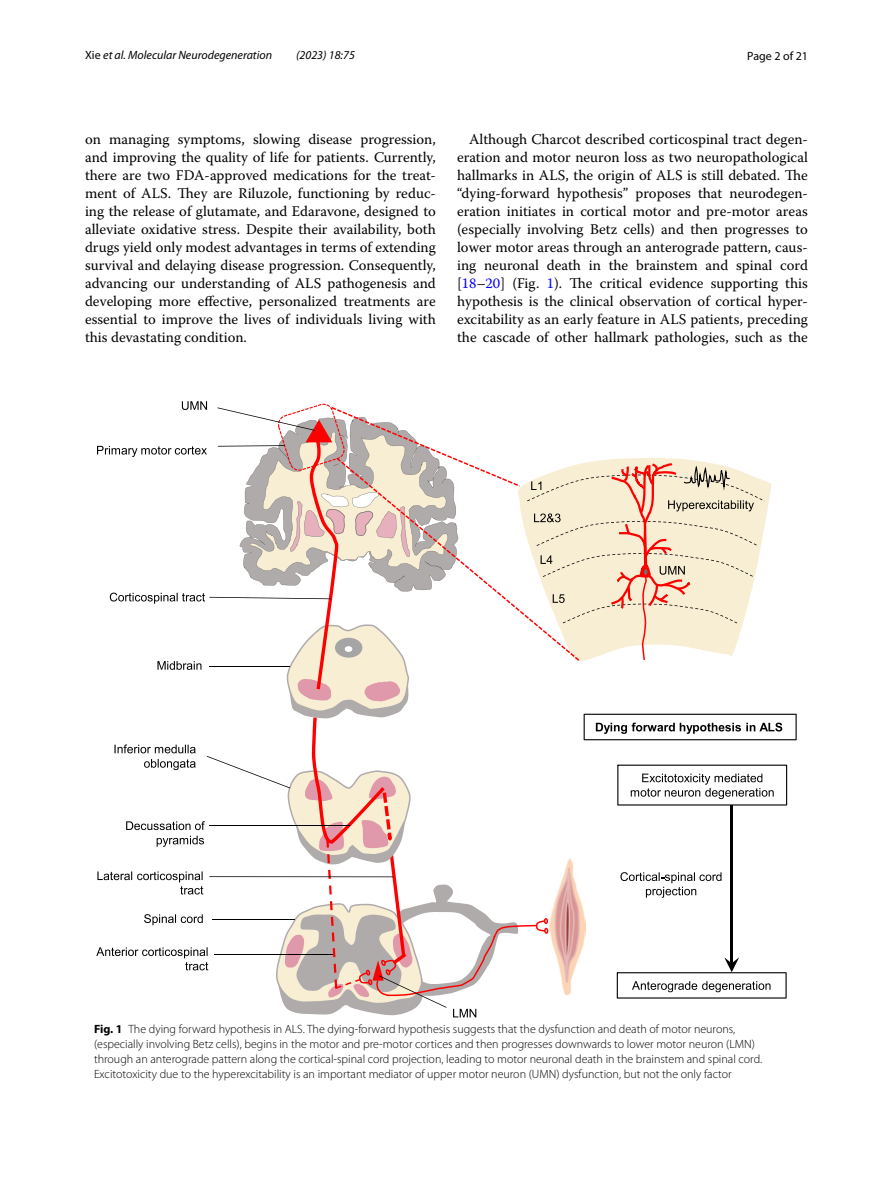
<style>
.page{position:relative;width:893px;height:1187px;background:#fff}
.page>*{position:absolute;margin:0;border:0;box-sizing:border-box;transform-origin:0 0}
.t1{font:14.7px/18px "Warnock Pro";color:#000;text-align:justify}
.t2{font:300 12px/15px "Myriad Pro";color:#000}
.t3{font:italic 12px "Myriad Pro";color:#000}
.t4{font:12px "Myriad Pro";color:#000}
.s1{font-style:normal}
.s2{color:#00f}
.s3{font-weight:700}
</style>
<div class="page">
<svg style="left:96px;top:401px;width:701px;height:616px"></svg>
<img style="left:550px;top:858px;width:35px;height:136px">
<p class="t3" style="left:85px;top:48px;width:189px"><span class="s1">Xie</span> et al. Molecular Neurodegeneration</p>
<p class="t3" style="left:296px;top:48px;width:60px">(2023) 18:75</p>
<p class="t4" style="left:747px;top:48px;width:62px">Page 2 of 21</p>
<p class="t1" style="left:85px;top:130px;width:352px">on managing symptoms, slowing disease progression, and improving the quality of life for patients. Currently, there are two FDA-approved medications for the treat&shy;ment of ALS. They are Riluzole, functioning by reduc&shy;ing the release of glutamate, and Edaravone, designed to alleviate oxidative stress. Despite their availability, both drugs yield only modest advantages in terms of extending survival and delaying disease progression. Consequently, advancing our understanding of ALS pathogenesis and developing more effective, personalized treatments are essential to improve the lives of individuals living with this devastating condition.</p>
<p class="t1" style="left:457px;top:130px;width:352px;text-indent:12px">Although Charcot described corticospinal tract degen&shy;eration and motor neuron loss as two neuropathological hallmarks in ALS, the origin of ALS is still debated. The “dying-forward hypothesis” proposes that neurodegen&shy;eration initiates in cortical motor and pre-motor areas (especially involving Betz cells) and then progresses to lower motor areas through an anterograde pattern, caus&shy;ing neuronal death in the brainstem and spinal cord [<span class="s2">18</span>–<span class="s2">20</span>] (Fig. <span class="s2">1</span>). The critical evidence supporting this hypothesis is the clinical observation of cortical hyper&shy;excitability as an early feature in ALS patients, preceding the cascade of other hallmark pathologies, such as the</p>
<p class="t2" style="left:94px;top:1021px;width:670px"><span class="s3">Fig. 1</span> The dying forward hypothesis in ALS. The dying-forward hypothesis suggests that the dysfunction and death of motor neurons, (especially involving Betz cells), begins in the motor and pre-motor cortices and then progresses downwards to lower motor neuron (LMN) through an anterograde pattern along the cortical-spinal cord projection, leading to motor neuronal death in the brainstem and spinal cord.<br>Excitotoxicity due to the hyperexcitability is an important mediator of upper motor neuron (UMN) dysfunction, but not the only factor</p>
</div>
